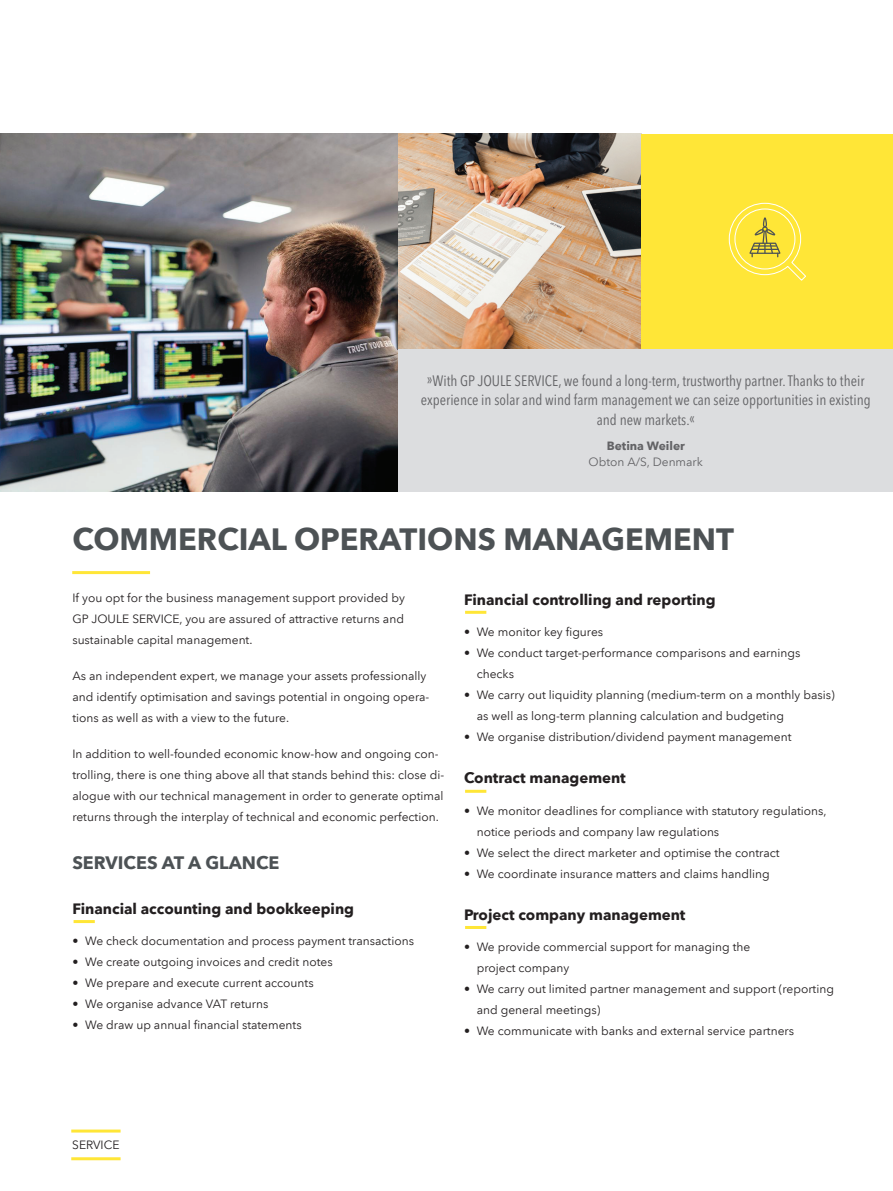
<style>
.page{position:relative;width:893px;height:1191px;background:#fff}
.page>*{position:absolute;margin:0;border:0;box-sizing:border-box;transform-origin:0 0}
.t1{font:700 30.75px "Avenir Next LT Pro";color:#4d5255}
.t2{font:700 18px "Avenir Next LT Pro";color:#4d5255}
.t3{font:condensed 15px/19.5px "Avenir Next LT Pro";color:#636366;text-align:center}
.t4{font:700 15px "Avenir Next LT Pro";color:#231f20}
.t5{font:12px/21px "Avenir Next LT Pro";color:#231f20}
.t6{font:12px "Avenir Next LT Pro";color:#636366}
.t7{font:700 12px "Avenir Next LT Pro";color:#636366}
</style>
<div class="page">
<img style="left:0;top:134px;width:399px;height:357px">
<img style="left:399px;top:134px;width:243px;height:215px">
<div style="left:399px;top:349px;width:494px;height:142px;background:#dcdddf"></div>
<div style="left:642px;top:134px;width:251px;height:215px;background:#ffe637"></div>
<hr style="left:71px;top:1157px;width:50px;height:3px;background:#ffe637">
<hr style="left:71px;top:1129px;width:50px;height:3px;background:#ffe637">
<svg style="left:728px;top:202px;width:78px;height:79px"></svg>
<hr style="left:72px;top:571px;width:78px;height:3px;background:#ffe637">
<hr style="left:74px;top:920px;width:21px;height:3px;background:#ffe637">
<hr style="left:465px;top:611px;width:21px;height:3px;background:#ffe637">
<hr style="left:465px;top:790px;width:21px;height:3px;background:#ffe637">
<hr style="left:465px;top:926px;width:21px;height:3px;background:#ffe637">
<p class="t3" style="left:421px;top:370px;width:451px">»With GP JOULE SERVICE, we found a long-term, trustworthy partner. Thanks to their experience in solar and wind farm management we can seize opportunities in existing and new markets.«</p>
<p class="t7" style="left:607px;top:438px;width:80px">Betina Weiler</p>
<p class="t6" style="left:589px;top:455px;width:116px">Obton A/S, Denmark</p>
<h1 class="t1" style="left:72px;top:520px;width:663px">COMMERCIAL OPERATIONS MANAGEMENT</h1>
<p class="t5" style="left:72px;top:587px;width:334px;text-align:justify">If you opt for the business management support provided by GP JOULE SERVICE, you are assured of attractive returns and sustainable capital management.</p>
<p class="t5" style="left:72px;top:665px;width:359px">As an independent expert, we manage your assets professionally and identify optimisation and savings potential in ongoing opera&shy;tions as well as with a view to the future.</p>
<p class="t5" style="left:72px;top:743px;width:373px">In addition to well-founded economic know-how and ongoing con&shy;trolling, there is one thing above all that stands behind this: close di&shy;alogue with our technical management in order to generate optimal returns through the interplay of technical and economic perfection.</p>
<h2 class="t2" style="left:72px;top:851px;width:209px">SERVICES AT A GLANCE</h2>
<p class="t4" style="left:72px;top:899px;width:283px">Financial accounting and bookkeeping</p>
<p class="t5" style="left:72px;top:930px;width:343px">• We check documentation and process payment transactions</p>
<p class="t5" style="left:72px;top:951px;width:262px">• We create outgoing invoices and credit notes</p>
<p class="t5" style="left:72px;top:972px;width:243px">• We prepare and execute current accounts</p>
<p class="t5" style="left:72px;top:993px;width:198px">• We organise advance VAT returns</p>
<p class="t5" style="left:72px;top:1014px;width:231px">• We draw up annual financial statements</p>
<p class="t4" style="left:464px;top:590px;width:253px">Financial controlling and reporting</p>
<p class="t5" style="left:464px;top:621px;width:141px">• We monitor key figures</p>
<p class="t5" style="left:477px;top:642px;width:325px;text-indent:-13px">• We conduct target-performance comparisons and earnings checks</p>
<p class="t5" style="left:477px;top:684px;width:359px;text-indent:-13px">• We carry out liquidity planning (medium-term on a monthly basis) as well as long-term planning calculation and budgeting</p>
<p class="t5" style="left:464px;top:726px;width:329px">• We organise distribution/dividend payment management</p>
<p class="t4" style="left:464px;top:768px;width:163px">Contract management</p>
<p class="t5" style="left:477px;top:800px;width:351px;text-indent:-13px">• We monitor deadlines for compliance with statutory regulations, notice periods and company law regulations</p>
<p class="t5" style="left:464px;top:842px;width:317px">• We select the direct marketer and optimise the contract</p>
<p class="t5" style="left:464px;top:863px;width:307px">• We coordinate insurance matters and claims handling</p>
<p class="t4" style="left:464px;top:905px;width:223px">Project company management</p>
<p class="t5" style="left:477px;top:936px;width:275px;text-indent:-13px">• We provide commercial support for managing the project company</p>
<p class="t5" style="left:477px;top:978px;width:359px;text-indent:-13px">• We carry out limited partner management and support (reporting and general meetings)</p>
<p class="t5" style="left:464px;top:1020px;width:332px">• We communicate with banks and external service partners</p>
<p class="t5" style="left:72px;top:1134px;width:49px">SERVICE</p>
</div>
